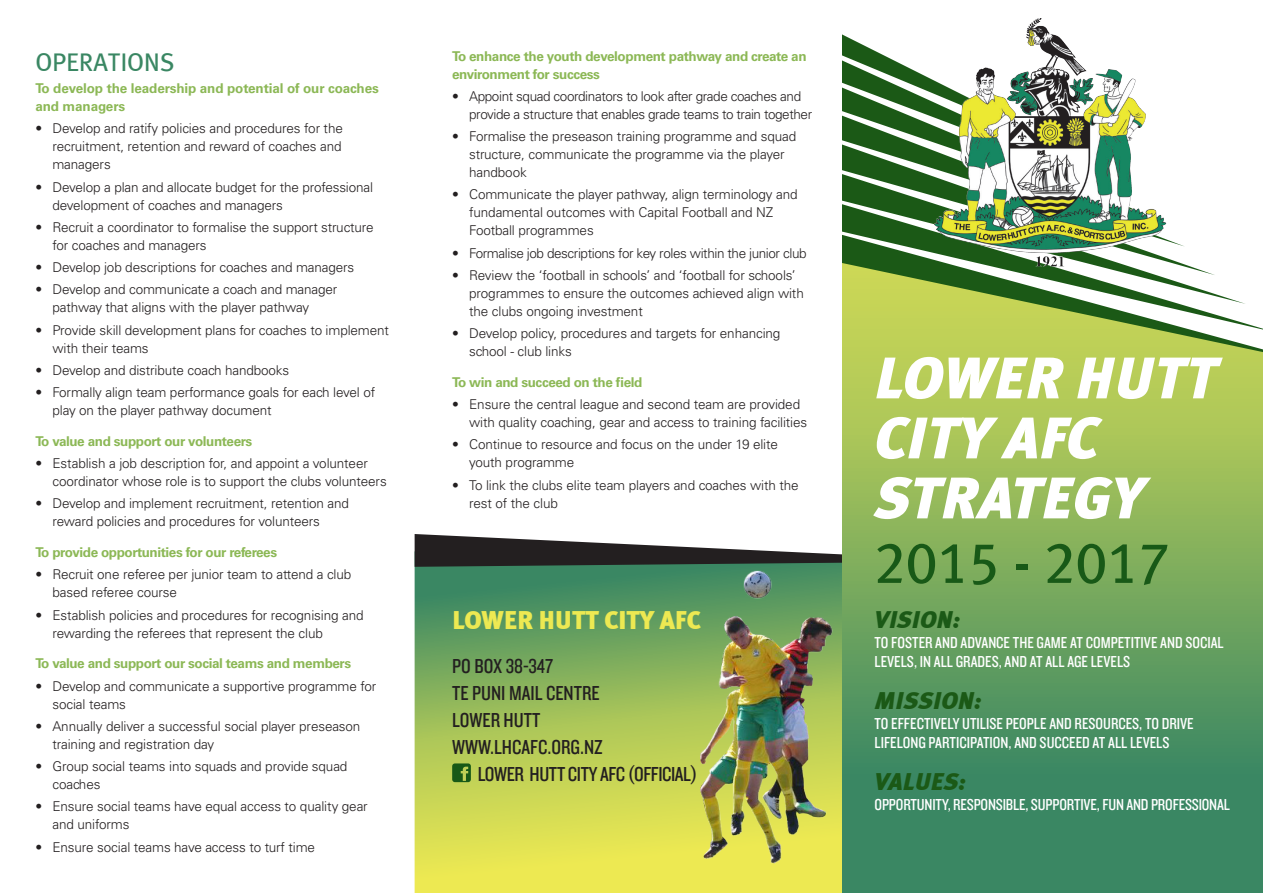
<style>
.page{position:relative;width:1263px;height:893px;background:#fff}
.page>*{position:absolute;margin:0;border:0;box-sizing:border-box;transform-origin:0 0}
.t1{font:italic 900 58.5px/61.5px "Meta Plus";color:#fff}
.t2{font:900 25.5px "Meta Plus";letter-spacing:-.01em;color:#ede952}
.t3{font:25.5px "Meta Plus Book Caps";letter-spacing:-.01em;color:#3a8763}
.t4{font:italic 900 24px "Meta Plus";color:#1b5916}
.t5{font:21px "Knockout 29 Junior Ltweight";color:#231f20}
.t6{font:21px "Knockout 29 Junior Ltweight";letter-spacing:-.02em;color:#231f20}
.t7{font:16.5px/19.5px "Knockout 29 Junior Ltweight";color:#fff}
.t8{font:300 13.5px/18px "Univers LT Std";letter-spacing:-.01em;color:#231f20}
.t9{font:700 13.5px/18px "Univers LT Std";letter-spacing:-.03em;color:#8cb856}
.t10{font:300 13.5px/18px "Univers LT Std";letter-spacing:-.03em;color:#231f20}
.t11{font:700 13.5px/18px "Univers LT Std";letter-spacing:-.01em;color:#8cb856}
.s1{font-family:"Meta Plus Book Caps";font-weight:400;font-style:normal;color:#185917}
</style>
<div class="page">
<svg style="left:415px;top:567px;width:231px;height:326px;background:#9fbe59"></svg>
<svg style="left:415px;top:534px;width:231px;height:33px"></svg>
<svg style="left:842px;top:352px;width:421px;height:541px;background:#72a65e"></svg>
<svg style="left:842px;top:330px;width:421px;height:22px;background:#bbcd60"></svg>
<svg style="left:842px;top:304px;width:421px;height:26px;fill:#c3d357"></svg>
<svg style="left:842px;top:275px;width:403px;height:29px"></svg>
<svg style="left:842px;top:247px;width:373px;height:28px"></svg>
<svg style="left:842px;top:34px;width:342px;height:213px"></svg>
<svg style="left:452px;top:763px;width:19px;height:19px"></svg>
<img style="left:1026px;top:18px;width:26px;height:44px">
<img style="left:646px;top:525px;width:230px;height:368px">
<p class="t3" style="left:35px;top:47px;width:141px">OPERATIONS</p>
<p class="t11" style="left:35px;top:79px;width:345px">To develop the leadership and potential of our coaches and managers</p>
<p class="t8" style="left:52px;top:120px;width:292px;text-align:justify;text-indent:-17px">• Develop and ratify policies and procedures for the recruitment, retention and reward of coaches and managers</p>
<p class="t8" style="left:52px;top:178px;width:322px;text-indent:-17px">• Develop a plan and allocate budget for the professional development of coaches and managers</p>
<p class="t8" style="left:52px;top:218px;width:323px;text-indent:-17px">• Recruit a coordinator to formalise the support structure for coaches and managers</p>
<p class="t8" style="left:35px;top:258px;width:320px">• Develop job descriptions for coaches and managers</p>
<p class="t8" style="left:52px;top:281px;width:286px;text-indent:-17px">• Develop and communicate a coach and manager pathway that aligns with the player pathway</p>
<p class="t8" style="left:52px;top:321px;width:338px;text-indent:-17px">• Provide skill development plans for coaches to implement with their teams</p>
<p class="t8" style="left:35px;top:361px;width:255px">• Develop and distribute coach handbooks</p>
<p class="t8" style="left:52px;top:383px;width:324px;text-indent:-17px">• Formally align team performance goals for each level of play on the player pathway document</p>
<p class="t9" style="left:35px;top:432px;width:218px">To value and support our volunteers</p>
<p class="t8" style="left:52px;top:454px;width:336px;text-indent:-17px">• Establish a job description for, and appoint a volunteer coordinator whose role is to support the clubs volunteers</p>
<p class="t8" style="left:52px;top:495px;width:298px;text-indent:-17px">• Develop and implement recruitment, retention and reward policies and procedures for volunteers</p>
<p class="t9" style="left:35px;top:543px;width:243px">To provide opportunities for our referees</p>
<p class="t8" style="left:52px;top:566px;width:300px;text-indent:-17px">• Recruit one referee per junior team to attend a club based referee course</p>
<p class="t8" style="left:52px;top:606px;width:313px;text-indent:-17px">• Establish policies and procedures for recognising and rewarding the referees that represent the club</p>
<p class="t9" style="left:35px;top:655px;width:317px">To value and support our social teams and members</p>
<p class="t8" style="left:52px;top:677px;width:325px;text-indent:-17px">• Develop and communicate a supportive programme for social teams</p>
<p class="t8" style="left:52px;top:717px;width:310px;text-indent:-17px">• Annually deliver a successful social player preseason training and registration day</p>
<p class="t8" style="left:52px;top:757px;width:296px;text-indent:-17px">• Group social teams into squads and provide squad coaches</p>
<p class="t8" style="left:52px;top:798px;width:317px;text-indent:-17px">• Ensure social teams have equal access to quality gear and uniforms</p>
<p class="t8" style="left:35px;top:838px;width:281px">• Ensure social teams have access to turf time</p>
<p class="t9" style="left:452px;top:47px;width:356px">To enhance the youth development pathway and create an environment for success</p>
<p class="t10" style="left:469px;top:87px;width:344px;text-indent:-17px">• Appoint squad coordinators to look after grade coaches and provide a structure that enables grade teams to train together</p>
<p class="t8" style="left:469px;top:127px;width:329px;text-indent:-17px">• Formalise the preseason training programme and squad structure, communicate the programme via the player handbook</p>
<p class="t8" style="left:469px;top:186px;width:330px;text-indent:-17px">• Communicate the player pathway, align terminology and fundamental outcomes with Capital Football and NZ<br>Football programmes</p>
<p class="t10" style="left:452px;top:244px;width:356px">• Formalise job descriptions for key roles within the junior club</p>
<p class="t8" style="left:469px;top:266px;width:336px;text-indent:-17px">• Review the ‘football in schools’ and ‘football for schools’ programmes to ensure the outcomes achieved align with the clubs ongoing investment</p>
<p class="t8" style="left:469px;top:324px;width:313px;text-indent:-17px">• Develop policy, procedures and targets for enhancing school - club links</p>
<p class="t9" style="left:452px;top:373px;width:192px">To win and succeed on the field</p>
<p class="t8" style="left:469px;top:395px;width:340px;text-indent:-17px">• Ensure the central league and second team are provided with quality coaching, gear and access to training facilities</p>
<p class="t8" style="left:469px;top:436px;width:310px;text-indent:-17px">• Continue to resource and focus on the under 19 elite youth programme</p>
<p class="t8" style="left:469px;top:476px;width:331px;text-indent:-17px">• To link the clubs elite team players and coaches with the rest of the club</p>
<p class="t1" style="left:874px;top:348px;width:344px">LOWER HUTT<br>CITY AFC<br>STRATEGY<br><span class="s1">2015 - 2017</span></p>
<p class="t2" style="left:452px;top:606px;width:250px">LOWER HUTT CITY AFC</p>
<p class="t4" style="left:874px;top:606px;width:87px">VISION:</p>
<p class="t7" style="left:874px;top:632px;width:351px">TO FOSTER AND ADVANCE THE GAME AT COMPETITIVE AND SOCIAL<br>LEVELS, IN ALL GRADES, AND AT ALL AGE LEVELS</p>
<p class="t4" style="left:874px;top:687px;width:108px">MISSION:</p>
<p class="t7" style="left:874px;top:713px;width:321px">TO EFFECTIVELY UTILISE PEOPLE AND RESOURCES, TO DRIVE<br>LIFELONG PARTICIPATION, AND SUCCEED AT ALL LEVELS</p>
<p class="t4" style="left:874px;top:768px;width:93px">VALUES:</p>
<p class="t7" style="left:874px;top:794px;width:357px">OPPORTUNITY, RESPONSIBLE, SUPPORTIVE, FUN AND PROFESSIONAL</p>
<p class="t5" style="left:452px;top:653px;width:102px">PO BOX 38-347</p>
<p class="t5" style="left:452px;top:680px;width:149px">TE PUNI MAIL CENTRE</p>
<p class="t5" style="left:452px;top:707px;width:90px">LOWER HUTT</p>
<p class="t5" style="left:452px;top:734px;width:152px">WWW.LHCAFC.ORG.NZ</p>
<p class="t6" style="left:478px;top:761px;width:221px">LOWER HUTT CITY AFC (OFFICIAL)</p>
</div>
